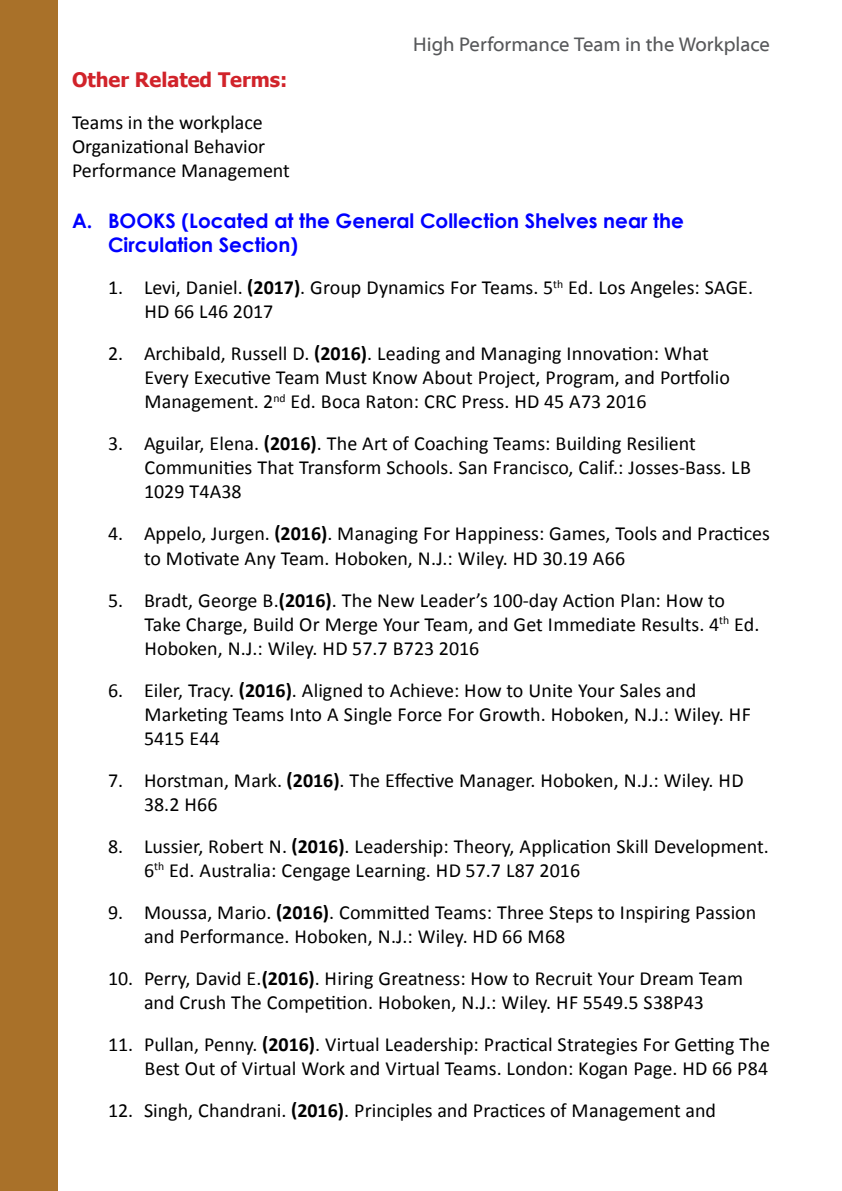
<style>
.page{position:relative;width:842px;height:1191px;background:#fff}
.page>*{position:absolute;margin:0;border:0;box-sizing:border-box;transform-origin:0 0}
.List{font:20px/24px "Calibri";color:#000}
.Title2{font:700 20px/24px "Century Gothic";color:#00f}
.t1{font:20px "Myriad Web Pro";color:#57585a}
.Title1{font:700 20px "Tahoma";color:#d1232a}
.s1{font-weight:700}
</style>
<div class="page">
<div style="left:0;top:0;width:58px;height:1191px;background:#a97129"></div>
<p class="t1" style="left:413px;top:33px;width:358px">High Performance Team in the Workplace</p>
<p class="Title1" style="left:72px;top:66px;width:217px">Other Related Terms:</p>
<p class="List" style="left:72px;top:111px;width:192px">Teams in the workplace</p>
<p class="List" style="left:72px;top:135px;width:195px">Organizational Behavior</p>
<p class="List" style="left:72px;top:159px;width:219px">Performance Management</p>
<p class="Title2" style="left:108px;top:208px;width:577px;text-indent:-36px">A. BOOKS (Located at the General Collection Shelves near the<br>Circulation Section)</p>
<p class="List" style="left:144px;top:276px;width:610px;text-indent:-36px">1. Levi, Daniel. <span class="s1">(2017)</span>. Group Dynamics For Teams. 5<sup>th</sup> Ed. Los Angeles: SAGE.<br>HD 66 L46 2017</p>
<p class="List" style="left:144px;top:342px;width:587px;text-indent:-36px">2. Archibald, Russell D. <span class="s1">(2016)</span>. Leading and Managing Innovation: What<br>Every Executive Team Must Know About Project, Program, and Portfolio<br>Management. 2<sup>nd</sup> Ed. Boca Raton: CRC Press. HD 45 A73 2016</p>
<p class="List" style="left:144px;top:432px;width:608px;text-indent:-36px">3. Aguilar, Elena. <span class="s1">(2016)</span>. The Art of Coaching Teams: Building Resilient<br>Communities That Transform Schools. San Francisco, Calif.: Josses-Bass. LB<br>1029 T4A38</p>
<p class="List" style="left:144px;top:522px;width:627px;text-indent:-36px">4. Appelo, Jurgen. <span class="s1">(2016)</span>. Managing For Happiness: Games, Tools and Practices to Motivate Any Team. Hoboken, N.J.: Wiley. HD 30.19 A66</p>
<p class="List" style="left:144px;top:588px;width:617px;text-indent:-36px">5. Bradt, George B.<span class="s1">(2016)</span>. The New Leader’s 100-day Action Plan: How to<br>Take Charge, Build Or Merge Your Team, and Get Immediate Results. 4<sup>th</sup> Ed.<br>Hoboken, N.J.: Wiley. HD 57.7 B723 2016</p>
<p class="List" style="left:144px;top:678px;width:608px;text-indent:-36px">6. Eiler, Tracy. <span class="s1">(2016)</span>. Aligned to Achieve: How to Unite Your Sales and<br>Marketing Teams Into A Single Force For Growth. Hoboken, N.J.: Wiley. HF<br>5415 E44</p>
<p class="List" style="left:144px;top:768px;width:601px;text-indent:-36px">7. Horstman, Mark. <span class="s1">(2016)</span>. The Effective Manager. Hoboken, N.J.: Wiley. HD<br>38.2 H66</p>
<p class="List" style="left:144px;top:834px;width:626px;text-indent:-36px">8. Lussier, Robert N. <span class="s1">(2016)</span>. Leadership: Theory, Application Skill Development.<br>6<sup>th</sup> Ed. Australia: Cengage Learning. HD 57.7 L87 2016</p>
<p class="List" style="left:144px;top:900px;width:614px;text-indent:-36px">9. Moussa, Mario. <span class="s1">(2016)</span>. Committed Teams: Three Steps to Inspiring Passion and Performance. Hoboken, N.J.: Wiley. HD 66 M68</p>
<p class="List" style="left:108px;top:966px;width:636px;text-align:center">10. Perry, David E.<span class="s1">(2016)</span>. Hiring Greatness: How to Recruit Your Dream Team and Crush The Competition. Hoboken, N.J.: Wiley. HF 5549.5 S38P43</p>
<p class="List" style="left:108px;top:1032px;width:663px;text-align:right">11. Pullan, Penny. <span class="s1">(2016)</span>. Virtual Leadership: Practical Strategies For Getting The<br>Best Out of Virtual Work and Virtual Teams. London: Kogan Page. HD 66 P84</p>
<p class="List" style="left:108px;top:1098px;width:609px">12. Singh, Chandrani. <span class="s1">(2016)</span>. Principles and Practices of Management and</p>
</div>
